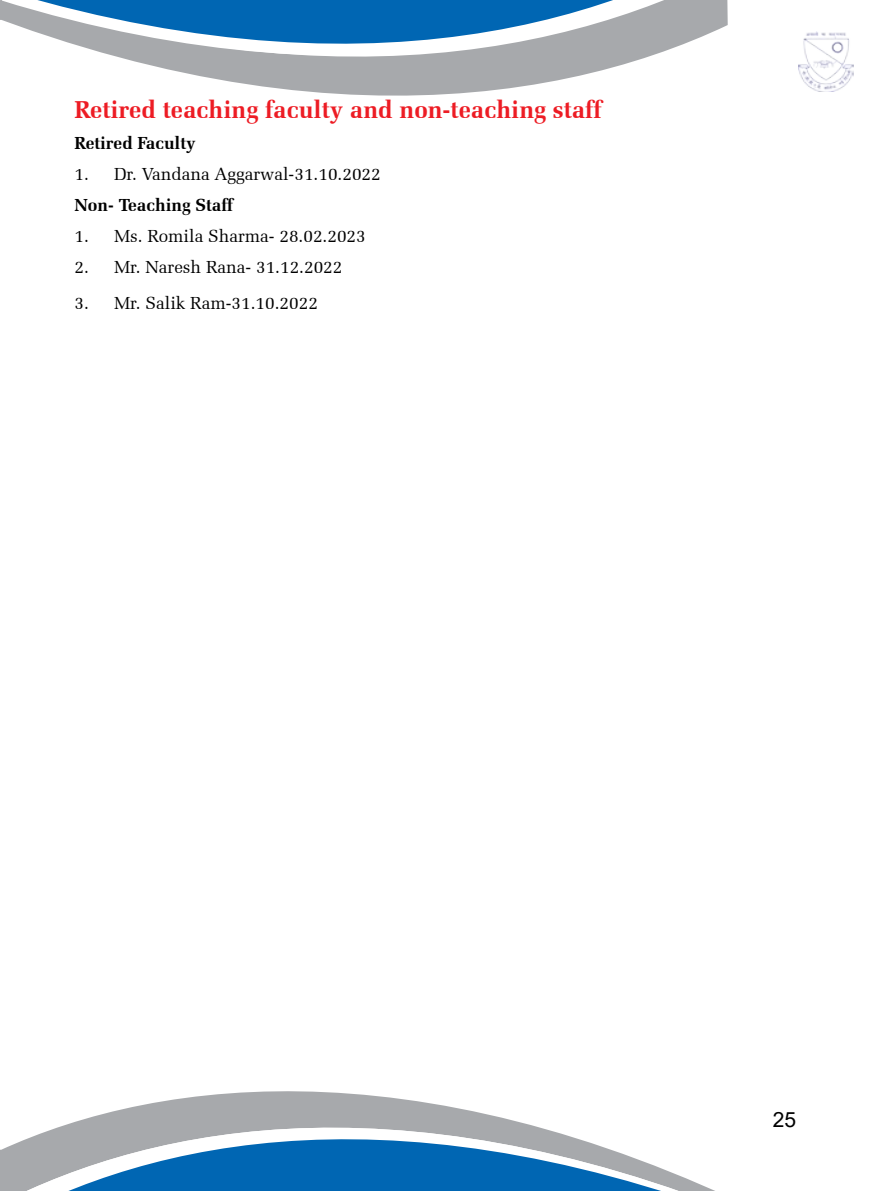
<style>
.page{position:relative;width:893px;height:1191px;background:#fff}
.page>*{position:absolute;margin:0;border:0;box-sizing:border-box;transform-origin:0 0}
.t1{font:700 24.5px "Zapf Elliptical 711 BT";color:#ed1c24}
.t2{font:21px "Arial";color:#000}
.t3{font:17.5px "Zapf Elliptical 711 BT";color:#000}
.t4{font:700 17.5px "Zapf Elliptical 711 BT";color:#000}
</style>
<div class="page">
<svg style="left:0;top:1091px;width:715px;height:100px"></svg>
<svg style="left:0;top:0;width:728px;height:96px"></svg>
<img style="left:799px;top:31px;width:54px;height:60px">
<h1 class="t1" style="left:74px;top:95px;width:528px">Retired teaching faculty and non-teaching staff</h1>
<p class="t4" style="left:74px;top:132px;width:123px">Retired Faculty</p>
<p class="t3" style="left:74px;top:163px;width:308px">1. Dr. Vandana Aggarwal-31.10.2022</p>
<p class="t4" style="left:74px;top:194px;width:160px">Non- Teaching Staff</p>
<p class="t3" style="left:74px;top:225px;width:293px">1. Ms. Romila Sharma- 28.02.2023</p>
<p class="t3" style="left:74px;top:256px;width:270px">2. Mr. Naresh Rana- 31.12.2022</p>
<p class="t3" style="left:74px;top:292px;width:245px">3. Mr. Salik Ram-31.10.2022</p>
<p class="t2" style="left:773px;top:1105px;width:25px">25</p>
</div>
